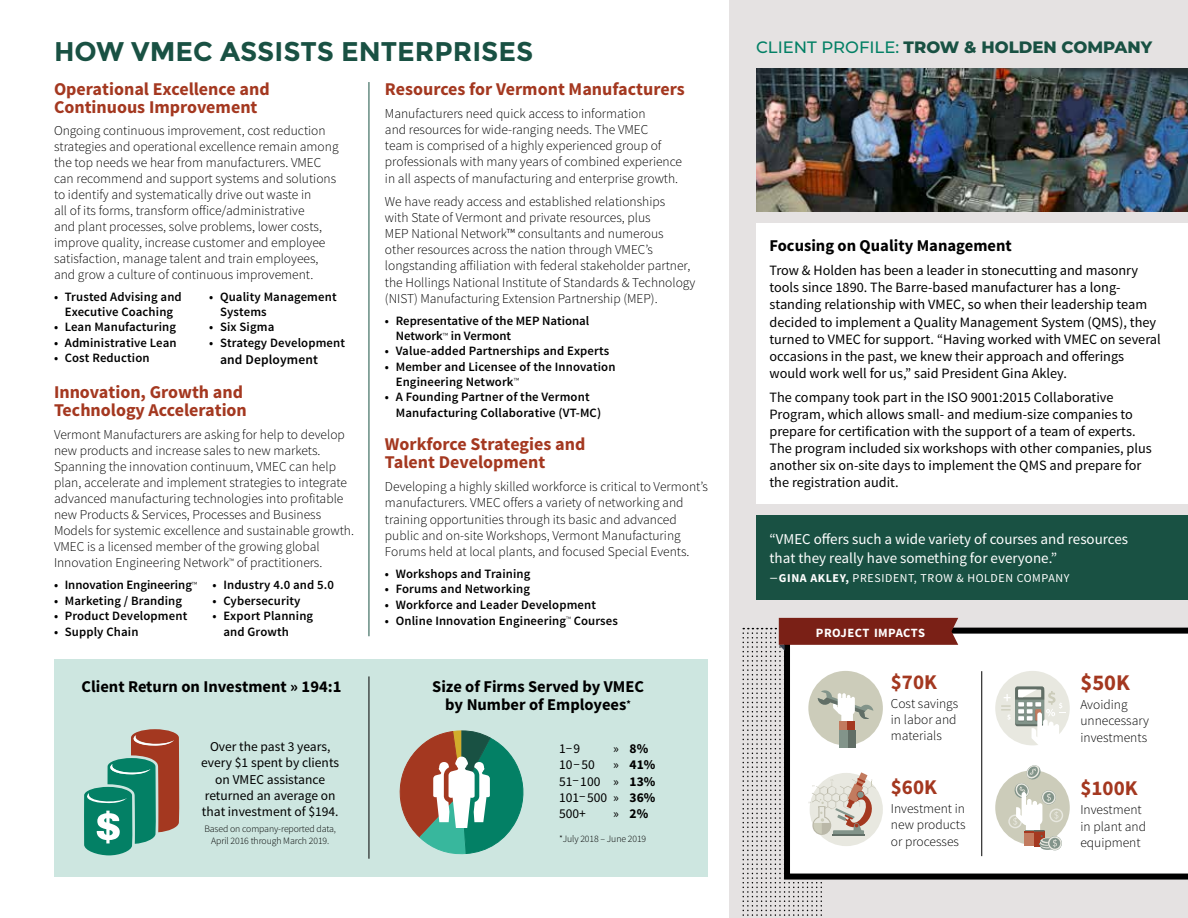
<style>
.page{position:relative;width:1188px;height:918px;background:#fff}
.page>*{position:absolute;margin:0;border:0;box-sizing:border-box;transform-origin:0 0}
.t1{font:700 27px "Montserrat";color:#195143}
.t2{font:700 22.5px "Source Sans Pro";color:#a43820}
.t3{font:700 21px "Source Sans Pro";color:#a43820}
.t4{font:700 18px/18px "Source Sans Pro";color:#a43820}
.t5{font:700 16.5px/17.2px "Source Sans Pro";color:#000;text-align:center}
.t6{font:800 16.5px "Montserrat";color:#195143}
.t7{font:15px/18.9px "Source Sans Pro";color:#fff}
.t8{font:14.25px/17.1px "Source Sans Pro";color:#000}
.t9{font:300 13.5px/16.2px "Source Sans Pro";color:#000}
.t10{font:13.5px/16.2px "Source Sans Pro";color:#000;text-align:center}
.t11{font:600 13.5px "Source Sans Pro";letter-spacing:.01em;color:#000}
.t12{font:700 13.5px "Source Sans Pro";color:#000}
.t13{font:600 12.75px/15.3px "Source Sans Pro";letter-spacing:.01em;color:#000}
.t14{font:700 12.6px "Source Sans Pro";letter-spacing:.03em;color:#fff}
.t15{font:12px "Source Sans Pro";letter-spacing:.05em;color:#fff}
.t16{font:300 9.75px/12px "Source Sans Pro";letter-spacing:-.01em;color:#000;text-align:center}
.s1{font-weight:300;font-size:9px}
.s2{font-weight:400}
.s3{font-weight:700}
.s4{font-weight:500;color:#038065}
.s5{font-family:"Minion Pro";font-size:16.5px}
</style>
<div class="page">
<div style="left:54px;top:659px;width:653px;height:217px;background:#cde6e0"></div>
<div style="left:729px;top:0;width:459px;height:918px;background:#e5e2e2"></div>
<img style="left:756px;top:68px;width:432px;height:143px">
<div style="left:756px;top:223px;width:432px;height:280px;background:#fff"></div>
<div style="left:756px;top:515px;width:432px;height:84px;background:#195143"></div>
<hr style="left:369px;top:82px;width:1px;height:554px;background:#195143">
<svg style="left:958px;top:628px;width:230px;height:252px;background:#efefef"></svg>
<svg style="left:1079px;top:671px;width:55px;height:23px"></svg>
<svg style="left:1079px;top:777px;width:63px;height:22px"></svg>
<div style="left:995px;top:671px;width:75px;height:74px;background:#e8e8e0;border-radius:50%"></div>
<svg style="left:1001px;top:687px;width:65px;height:60px"></svg>
<hr style="left:981px;top:671px;width:1px;height:185px;background:#000">
<svg style="left:742px;top:618px;width:216px;height:298px"></svg>
<div style="left:995px;top:770px;width:75px;height:75px;background:#ccccba;border-radius:50%"></div>
<svg style="left:1041px;top:844px;width:13px;height:6px"></svg>
<svg style="left:1048px;top:836px;width:14px;height:14px"></svg>
<div style="left:1049px;top:838px;width:11px;height:11px;background:#82948a;border-radius:50%"></div>
<div style="left:1049px;top:808px;width:14px;height:14px;background:#e1e1d7;border-radius:50%"></div>
<div style="left:1049px;top:809px;width:14px;height:13px;background:#e8e8e0;border-radius:50%"></div>
<div style="left:1051px;top:810px;width:11px;height:11px;background:#ccccba;border-radius:50%"></div>
<div style="left:1008px;top:814px;width:14px;height:15px;background:#d5d5c7;border-radius:50%"></div>
<div style="left:1008px;top:815px;width:14px;height:13px;background:#e8e8e0;border-radius:50%"></div>
<div style="left:1010px;top:816px;width:11px;height:11px;background:#ccccba;border-radius:50%"></div>
<svg style="left:1013px;top:764px;width:45px;height:83px"></svg>
<hr style="left:369px;top:676px;width:1px;height:183px;background:#000">
<svg style="left:84px;top:729px;width:96px;height:127px"></svg>
<svg style="left:399px;top:730px;width:125px;height:125px"></svg>
<h1 class="t1" style="left:54px;top:35px;width:481px">HOW VMEC ASSISTS ENTERPRISES</h1>
<h3 class="t4" style="left:54px;top:80px;width:217px">Operational Excellence and<br>Continuous Improvement</h3>
<p class="t9" style="left:54px;top:123px;width:286px">Ongoing continuous improvement, cost reduction strategies and operational excellence remain among the top needs we hear from manufacturers. VMEC can recommend and support systems and solutions to identify and systematically drive out waste in<br>all of its forms, transform office/administrative<br>and plant processes, solve problems, lower costs, improve quality, increase customer and employee satisfaction, manage talent and train employees, and grow a culture of continuous improvement.</p>
<p class="t13" style="left:54px;top:289px;width:129px;text-align:center">• Trusted Advising and<br>Executive Coaching</p>
<p class="t13" style="left:54px;top:320px;width:124px">• Lean Manufacturing</p>
<p class="t13" style="left:54px;top:335px;width:124px">• Administrative Lean</p>
<p class="t13" style="left:54px;top:350px;width:97px">• Cost Reduction</p>
<h3 class="t4" style="left:385px;top:80px;width:301px">Resources for Vermont Manufacturers</h3>
<p class="t9" style="left:385px;top:105px;width:299px">Manufacturers need quick access to information<br>and resources for wide-ranging needs. The VMEC<br>team is comprised of a highly experienced group of professionals with many years of combined experience in all aspects of manufacturing and enterprise growth.</p>
<p class="t9" style="left:385px;top:193px;width:312px">We have ready access and established relationships<br>with State of Vermont and private resources, plus<br>MEP National Network™ consultants and numerous other resources across the nation through VMEC’s longstanding affiliation with federal stakeholder partner, the Hollings National Institute of Standards &amp; Technology (NIST) Manufacturing Extension Partnership (MEP).</p>
<p class="t13" style="left:396px;top:313px;width:195px;text-indent:-11px">• Representative of the MEP National<br>Network<span class="s1">™</span> in Vermont</p>
<p class="t13" style="left:385px;top:344px;width:226px">• Value-added Partnerships and Experts</p>
<p class="t13" style="left:396px;top:359px;width:221px;text-indent:-11px">• Member and Licensee of the Innovation<br>Engineering Network<span class="s1">™</span></p>
<p class="t13" style="left:396px;top:390px;width:207px;text-indent:-11px">• A Founding Partner of the Vermont<br>Manufacturing Collaborative (VT-MC)</p>
<p class="t13" style="left:220px;top:289px;width:118px;text-indent:-11px">• Quality Management<br>Systems</p>
<p class="t13" style="left:209px;top:320px;width:67px">• Six Sigma</p>
<p class="t13" style="left:209px;top:336px;width:137px">• Strategy Development</p>
<p class="t11" style="left:220px;top:351px;width:99px">and Deployment</p>
<h3 class="t4" style="left:54px;top:383px;width:194px">Innovation, Growth and<br>Technology Acceleration</h3>
<p class="t9" style="left:54px;top:426px;width:301px">Vermont Manufacturers are asking for help to develop new products and increase sales to new markets.<br>Spanning the innovation continuum, VMEC can help plan, accelerate and implement strategies to integrate advanced manufacturing technologies into profitable new Products &amp; Services, Processes and Business Models for systemic excellence and sustainable growth.<br>VMEC is a licensed member of the growing global Innovation Engineering Network<sup>™</sup> of practitioners.</p>
<p class="t13" style="left:54px;top:578px;width:145px">• Innovation Engineering<span class="s1">™</span></p>
<p class="t13" style="left:54px;top:593px;width:130px">• Marketing / Branding</p>
<p class="t13" style="left:54px;top:609px;width:135px">• Product Development</p>
<p class="t13" style="left:54px;top:624px;width:86px">• Supply Chain</p>
<h3 class="t4" style="left:385px;top:436px;width:202px">Workforce Strategies and<br>Talent Development</h3>
<p class="t9" style="left:385px;top:479px;width:325px">Developing a highly skilled workforce is critical to Vermont’s manufacturers. VMEC offers a variety of networking and training opportunities through its basic and advanced public and on-site Workshops, Vermont Manufacturing Forums held at local plants, and focused Special Events.</p>
<p class="t13" style="left:385px;top:567px;width:147px">• Workshops and Training</p>
<p class="t13" style="left:385px;top:582px;width:147px">• Forums and Networking</p>
<p class="t13" style="left:385px;top:597px;width:213px">• Workforce and Leader Development</p>
<p class="t13" style="left:385px;top:613px;width:235px">• Online Innovation Engineering<sup>™</sup> Courses</p>
<p class="t13" style="left:213px;top:578px;width:123px">• Industry 4.0 and 5.0</p>
<p class="t13" style="left:213px;top:593px;width:89px">• Cybersecurity</p>
<p class="t13" style="left:223px;top:609px;width:91px;text-indent:-11px">• Export Planning and Growth</p>
<p class="t5" style="left:82px;top:679px;width:262px">Client Return on Investment » 194:1</p>
<p class="t10" style="left:201px;top:739px;width:140px">Over the past 3 years, every $1 spent by clients on VMEC assistance returned an average on that investment of $194.</p>
<p class="t16" style="left:204px;top:822px;width:133px">Based on company-reported data,<br>April 2016 through March 2019.</p>
<p class="t5" style="left:432px;top:679px;width:213px">Size of Firms Served by VMEC by Number of Employees<sup>*</sup></p>
<p class="t10" style="left:559px;top:741px;width:23px">1–9</p>
<p class="t12" style="left:613px;top:740px;width:37px"><span class="s2">»</span> 8%</p>
<p class="t10" style="left:559px;top:757px;width:37px">10–50</p>
<p class="t10" style="left:559px;top:757px;width:98px;text-align:justify;text-indent:54px">» <span class="s3">41% </span>51–100 » <span class="s3">13% </span>101–500 » <span class="s3">36% </span>500+</p>
<p class="t12" style="left:613px;top:805px;width:37px"><span class="s2">»</span> 2%</p>
<p class="t16" style="left:559px;top:832px;width:89px">*July 2018 – June 2019</p>
<p class="t6" style="left:756px;top:35px;width:398px"><span class="s4">CLIENT PROFILE:</span> TROW &amp; HOLDEN COMPANY</p>
<p class="t5" style="left:770px;top:238px;width:244px">Focusing on Quality Management</p>
<p class="t8" style="left:770px;top:262px;width:393px">Trow &amp; Holden has been a leader in stonecutting and masonry tools since 1890. The Barre-based manufacturer has a long&shy;standing relationship with VMEC, so when their leadership team decided to implement a Quality Management System (QMS), they turned to VMEC for support. “Having worked with VMEC on several occasions in the past, we knew their approach and offerings would work well for us,” said President Gina Akley.</p>
<p class="t8" style="left:770px;top:389px;width:384px">The company took part in the ISO 9001:2015 Collaborative Program, which allows small- and medium-size companies to prepare for certification with the support of a team of experts.<br>The program included six workshops with other companies, plus another six on-site days to implement the QMS and prepare for the registration audit.</p>
<p class="t7" style="left:770px;top:530px;width:360px">“VMEC offers such a wide variety of courses and resources that they really have something for everyone.”</p>
<p class="t15" style="left:769px;top:570px;width:301px"><span class="s5">–</span><span class="s3">GINA AKLEY,</span> PRESIDENT, TROW &amp; HOLDEN COMPANY</p>
<p class="t14" style="left:816px;top:624px;width:111px">PROJECT IMPACTS</p>
<h3 class="t3" style="left:891px;top:668px;width:48px">$70K</h3>
<p class="t9" style="left:891px;top:696px;width:69px">Cost savings in labor and materials</p>
<h3 class="t3" style="left:891px;top:773px;width:48px">$60K</h3>
<p class="t9" style="left:891px;top:801px;width:76px;text-align:justify">Investment in new products or processes</p>
<h2 class="t2" style="left:1080px;top:668px;width:51px">$50K</h2>
<p class="t9" style="left:1080px;top:697px;width:70px">Avoiding unnecessary investments</p>
<h3 class="t3" style="left:1080px;top:774px;width:59px">$100K</h3>
<p class="t9" style="left:1080px;top:802px;width:67px">Investment in plant and equipment</p>
</div>
